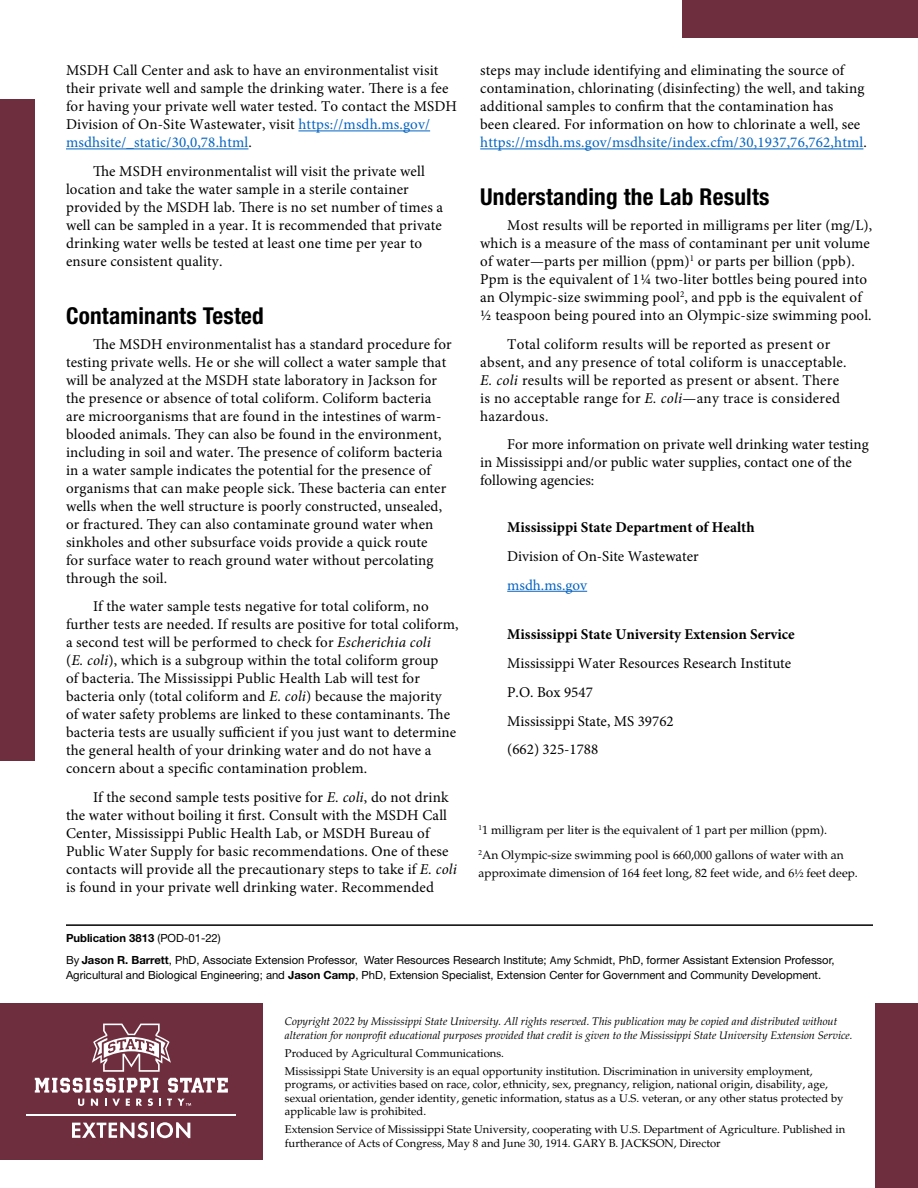
<style>
.page{position:relative;width:918px;height:1188px;background:#fff}
.page>*{position:absolute;margin:0;border:0;box-sizing:border-box;transform-origin:0 0}
.t1{font:700 condensed 23.25px "Helvetica Neue LT Std";letter-spacing:.01em;color:#000}
.body_text{font:15px/18px "Minion Pro";letter-spacing:.01em;color:#000}
.body_text-2{font:700 15px "Minion Pro";color:#000}
.body_text-3{font:15px "Minion Pro";color:#0563c1}
.body_text-4{font:12px/18px "Palatino LT Std";color:#000}
.t2{font:11.25px/13.5px "Palatino LT Std";color:#000}
.Doc_ID-Author{font:11.25px/15px "Helvetica Neue LT Std";color:#000}
.Doc_ID-Author-2{font:700 11.25px "Helvetica Neue LT Std";color:#000}
.t3{font:italic 10.95px/13.5px "Palatino LT Std";color:#000}
.s1{color:#0563c1}
.s2{font-style:italic}
.s3{font-family:"Adobe Garamond Pro"}
.s4{font-weight:400}
.s5{font-weight:700}
.s6{font-family:"Myriad Pro"}
</style>
<div class="page">
<hr style="left:66px;top:924px;width:807px;height:2px;background:#000">
<hr style="left:298px;top:131px;width:132px;height:1px;background:#0563c1">
<hr style="left:66px;top:149px;width:183px;height:1px;background:#0563c1">
<hr style="left:480px;top:149px;width:383px;height:1px;background:#0563c1">
<hr style="left:507px;top:591px;width:80px;height:1px;background:#0563c1">
<div style="left:0;top:1003px;width:263px;height:157px;background:#6e2e3e"></div>
<svg style="left:92px;top:1024px;width:79px;height:48px"></svg>
<svg style="left:72px;top:1122px;width:76px;height:16px"></svg>
<hr style="left:151px;top:1123px;width:3px;height:15px;background:#fff">
<svg style="left:157px;top:1122px;width:33px;height:16px"></svg>
<hr style="left:27px;top:1114px;width:209px;height:2px;background:#fff">
<svg style="left:168px;top:1078px;width:60px;height:15px"></svg>
<svg style="left:35px;top:1078px;width:126px;height:28px"></svg>
<svg style="left:167px;top:1099px;width:24px;height:7px"></svg>
<div style="left:0;top:99px;width:34px;height:661px;background:#6e2e3e"></div>
<div style="left:683px;top:0;width:235px;height:37px;background:#6e2e3e"></div>
<div style="left:875px;top:1003px;width:43px;height:185px;background:#6e2e3e"></div>
<p class="body_text" style="left:66px;top:62px;width:393px">MSDH Call Center and ask to have an environmentalist visit their private well and sample the drinking water. There is a fee for having your private well water tested. To contact the MSDH Division of On-Site Wastewater, visit <span class="s1">https://msdh.ms.gov/ msdhsite/_static/30,0,78.html</span>.</p>
<p class="body_text" style="left:66px;top:162px;width:379px;text-indent:27px">The MSDH environmentalist will visit the private well location and take the water sample in a sterile container provided by the MSDH lab. There is no set number of times a well can be sampled in a year. It is recommended that private drinking water wells be tested at least one time per year to ensure consistent quality.</p>
<h2 class="t1" style="left:66px;top:301px;width:199px">Contaminants Tested</h2>
<p class="body_text" style="left:66px;top:335px;width:387px;text-indent:27px">The MSDH environmentalist has a standard procedure for testing private wells. He or she will collect a water sample that will be analyzed at the MSDH state laboratory in Jackson for the presence or absence of total coliform. Coliform bacteria are microorganisms that are found in the intestines of warm&shy;blooded animals. They can also be found in the environment, including in soil and water. The presence of coliform bacteria in a water sample indicates the potential for the presence of organisms that can make people sick. These bacteria can enter wells when the well structure is poorly constructed, unsealed, or fractured. They can also contaminate ground water when sinkholes and other subsurface voids provide a quick route<br>for surface water to reach ground water without percolating through the soil.</p>
<p class="body_text" style="left:66px;top:598px;width:394px;text-indent:27px">If the water sample tests negative for total coliform, no further tests are needed. If results are positive for total coliform, a second test will be performed to check for <span class="s2">Escherichia coli<br></span>(<span class="s2">E. coli</span>), which is a subgroup within the total coliform group<br>of bacteria. The Mississippi Public Health Lab will test for bacteria only (total coliform and <span class="s2">E. coli</span>) because the majority<br>of water safety problems are linked to these contaminants. The bacteria tests are usually sufficient if you just want to determine the general health of your drinking water and do not have a concern about a specific contamination problem.</p>
<p class="body_text" style="left:66px;top:788px;width:392px;text-indent:27px">If the second sample tests positive for <span class="s2">E. coli</span>, do not drink the water without boiling it first. Consult with the MSDH Call Center, Mississippi Public Health Lab, or MSDH Bureau of Public Water Supply for basic recommendations. One of these contacts will provide all the precautionary steps to take if <span class="s2">E. coli </span>is found in your private well drinking water. Recommended</p>
<p class="body_text" style="left:480px;top:62px;width:388px">steps may include identifying and eliminating the source of contamination, chlorinating (disinfecting) the well, and taking additional samples to confirm that the contamination has<br>been cleared. For information on how to chlorinate a well, see <span class="s1">https://msdh.ms.gov/msdhsite/index.cfm/30,1937,76,762,html</span>.</p>
<h2 class="t1" style="left:480px;top:183px;width:291px">Understanding the Lab Results</h2>
<p class="body_text" style="left:480px;top:216px;width:394px;text-indent:27px">Most results will be reported in milligrams per liter (mg/L), which is a measure of the mass of contaminant per unit volume of water—parts per million (ppm)<sup>1</sup> or parts per billion (ppb).<br>Ppm is the equivalent of 1¼ two-liter bottles being poured into an Olympic-size swimming pool<sup>2</sup>, and ppb is the equivalent of ½ teaspoon being poured into an Olympic-size swimming pool.</p>
<p class="body_text" style="left:480px;top:335px;width:368px;text-indent:27px">Total coliform results will be reported as present or absent, and any presence of total coliform is unacceptable.<br><span class="s2">E. coli</span> results will be reported as present or absent. There is no acceptable range for <span class="s2">E. coli</span>—any trace is considered hazardous.</p>
<p class="body_text" style="left:480px;top:436px;width:390px;text-indent:27px">For more information on private well drinking water testing in Mississippi and/or public water supplies, contact one of the following agencies:</p>
<p class="body_text-2" style="left:507px;top:517px;width:249px">Mississippi State Department of Health</p>
<p class="body_text" style="left:507px;top:547px;width:193px">Division of On-Site Wastewater</p>
<p class="body_text-3" style="left:507px;top:575px;width:81px">msdh.ms.gov</p>
<p class="body_text-2" style="left:507px;top:624px;width:289px">Mississippi State University Extension Service</p>
<p class="body_text" style="left:507px;top:654px;width:286px">Mississippi Water Resources Research Institute</p>
<p class="body_text" style="left:507px;top:683px;width:87px">P.O. Box 9547</p>
<p class="body_text" style="left:507px;top:712px;width:168px">Mississippi State, MS 39762</p>
<p class="body_text" style="left:507px;top:741px;width:93px">(662) 325-1788</p>
<p class="body_text-4" style="left:478px;top:821px;width:350px"><sup>1</sup>1 milligram per liter is the equivalent of 1 part per million (ppm).</p>
<p class="body_text-4" style="left:478px;top:846px;width:381px"><sup>2</sup>An Olympic-size swimming pool is 660,000 gallons of water with an approximate dimension of 164 feet long, 82 feet wide, and 6<span class="s3">1/2</span> feet deep.</p>
<p class="Doc_ID-Author-2" style="left:66px;top:931px;width:156px">Publication 3813 <span class="s4">(POD-01-22)</span></p>
<p class="Doc_ID-Author" style="left:66px;top:952px;width:770px">By <span class="s5">Jason R. Barrett</span>, PhD, Associate Extension Professor, Water Resources Research Institute; <span class="s6">Amy Schmidt</span>, PhD, former Assistant Extension Professor,<br>Agricultural and Biological Engineering; and <span class="s5">Jason Camp</span>, PhD, Extension Specialist, Extension Center for Government and Community Development.</p>
<p class="t3" style="left:285px;top:1015px;width:569px">Copyright 2022 by Mississippi State University. All rights reserved. This publication may be copied and distributed without alteration for nonprofit educational purposes provided that credit is given to the Mississippi State University Extension Service.</p>
<p class="t2" style="left:285px;top:1044px;width:529px;line-height:18.1px">Produced by Agricultural Communications.<br>Mississippi State University is an equal opportunity institution. Discrimination in university employment,</p>
<p class="t2" style="left:285px;top:1078px;width:560px">programs, or activities based on race, color, ethnicity, sex, pregnancy, religion, national origin, disability, age, sexual orientation, gender identity, genetic information, status as a U.S. veteran, or any other status protected by applicable law is prohibited.</p>
<p class="t2" style="left:285px;top:1123px;width:562px">Extension Service of Mississippi State University, cooperating with U.S. Department of Agriculture. Published in furtherance of Acts of Congress, May 8 and June 30, 1914. GARY B. JACKSON, Director</p>
</div>
